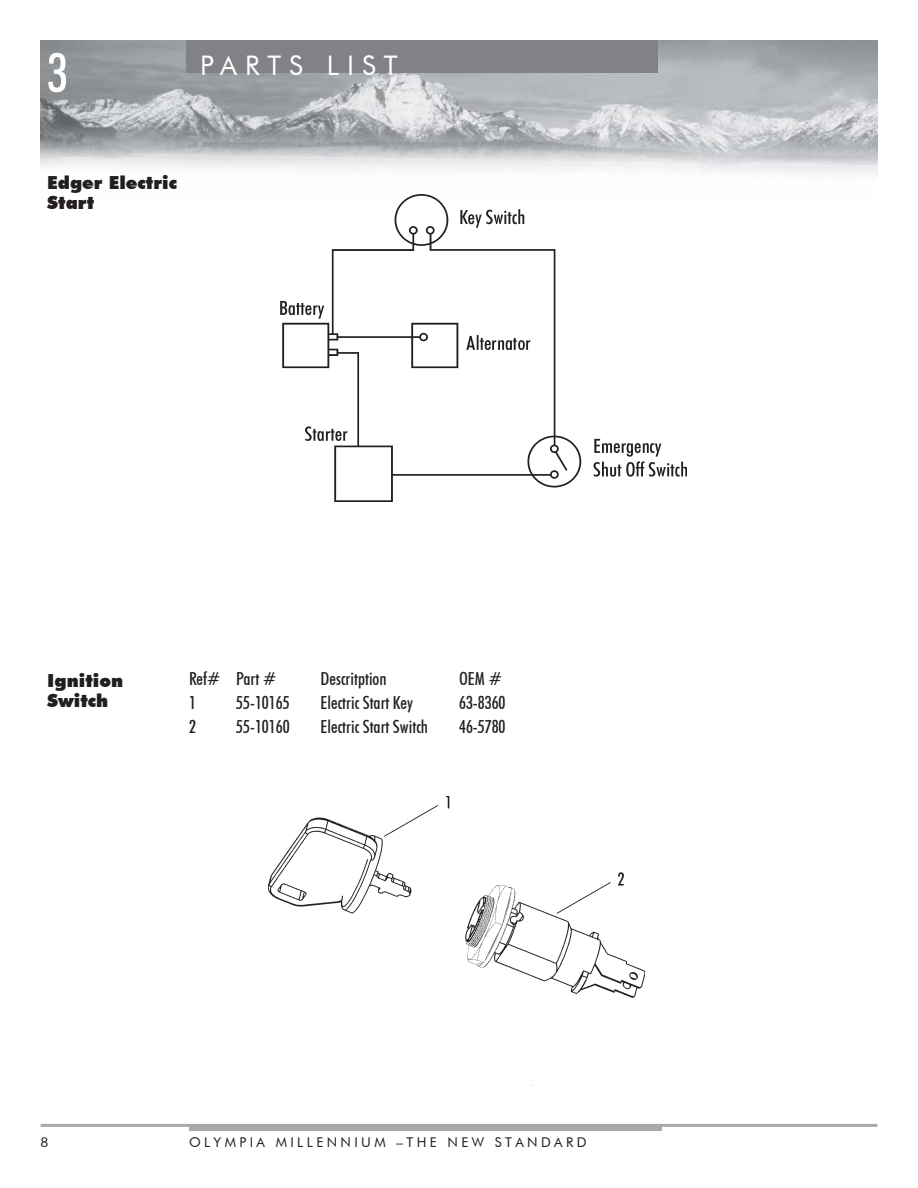
<style>
.page{position:relative;width:918px;height:1188px;background:#fff}
.page>*{position:absolute;margin:0;border:0;box-sizing:border-box;transform-origin:0 0}
.t1{font:500 condensed 54px "Futura BT";color:#fff}
.t2{font:27px "Futura BT";letter-spacing:.295em;color:#fff}
.t3{font:500 condensed 18px "Futura BT";color:#231f20}
.t4{font:900 18px/20.2px "Futura BT";color:#231f20}
.t5{font:13.5px "Futura BT";letter-spacing:.25em;color:#231f20}
</style>
<div class="page">
<img style="left:41px;top:40px;width:837px;height:155px">
<hr style="left:40px;top:1124px;width:838px;height:3px;background:#a7a9ac">
<div style="left:189px;top:1124px;width:473px;height:6px;background:#a7a9ac"></div>
<img style="left:281px;top:195px;width:406px;height:306px">
<img style="left:268px;top:797px;width:377px;height:289px">
<div style="left:186px;top:40px;width:472px;height:33px;background:#808285"></div>
<h1 class="t1" style="left:47px;top:40px;width:22px">3</h1>
<h2 class="t2" style="left:200px;top:49px;width:199px">PARTS LIST</h2>
<p class="t4" style="left:47px;top:173px;width:131px">Edger Electric<br>Start</p>
<p class="t4" style="left:47px;top:670px;width:77px">Ignition<br>Switch</p>
<p class="t3" style="left:189px;top:667px;width:89px">Ref# Part #</p>
<p class="t3" style="left:321px;top:667px;width:68px">Descritption</p>
<p class="t3" style="left:459px;top:667px;width:45px">OEM #</p>
<p class="t3" style="left:189px;top:691px;width:8px">1</p>
<p class="t3" style="left:236px;top:691px;width:55px">55-10165</p>
<p class="t3" style="left:321px;top:691px;width:94px">Electric Start Key</p>
<p class="t3" style="left:459px;top:691px;width:48px">63-8360</p>
<p class="t3" style="left:189px;top:715px;width:8px">2</p>
<p class="t3" style="left:236px;top:715px;width:55px">55-10160</p>
<p class="t3" style="left:321px;top:715px;width:109px">Electric Start Switch</p>
<p class="t3" style="left:459px;top:715px;width:48px">46-5780</p>
<p class="t5" style="left:41px;top:1134px;width:9px">8</p>
<p class="t5" style="left:189px;top:1134px;width:399px">OLYMPIA MILLENNIUM –THE NEW STANDARD</p>
</div>
